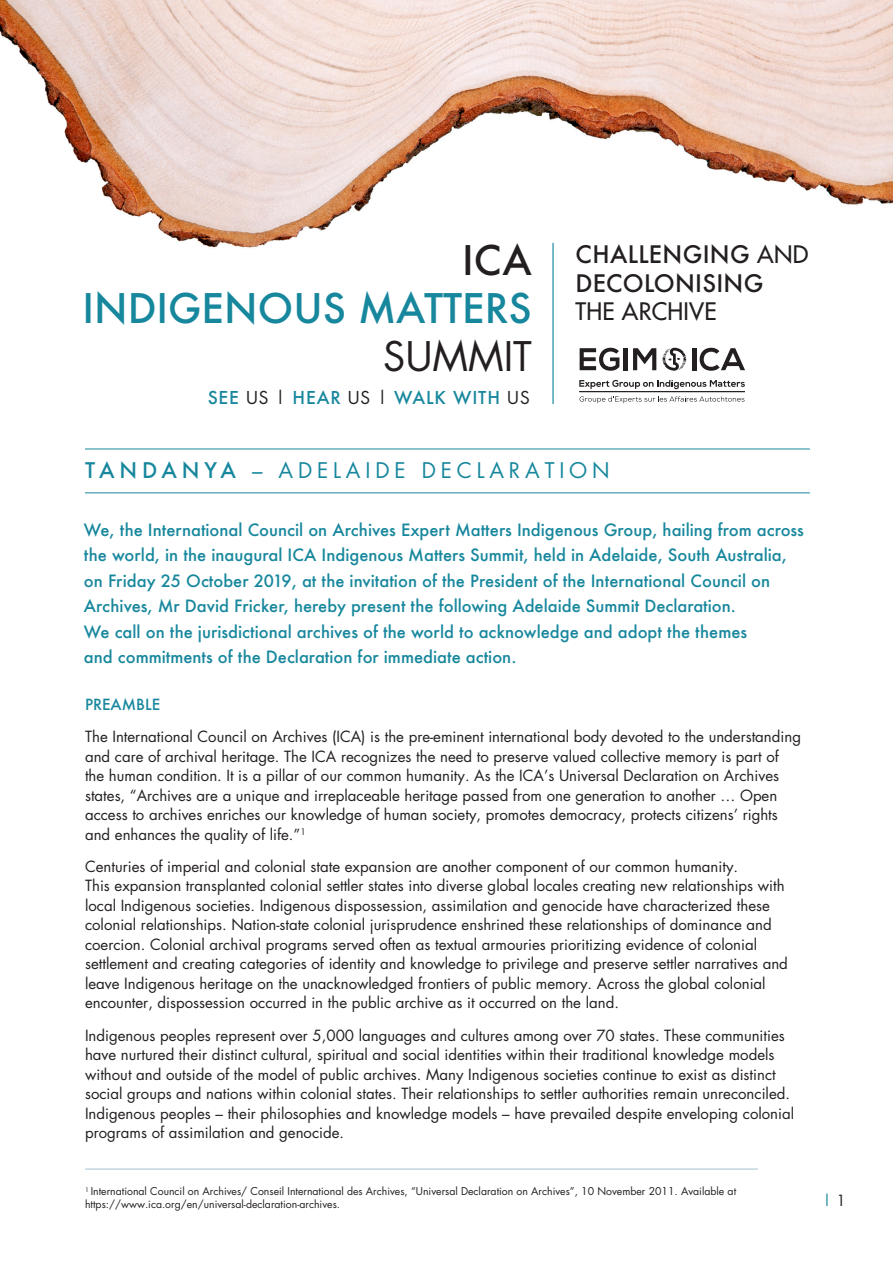
<style>
.page{position:relative;width:893px;height:1263px;background:#fff}
.page>*{position:absolute;margin:0;border:0;box-sizing:border-box;transform-origin:0 0}
.t1{font:500 39.75px "Futura";color:#17879d}
.t2{font:39.75px "Futura";color:#231f20}
.t3{font:500 39.75px "Futura";color:#231f20}
.t4{font:500 23.55px/28.5px "Futura";letter-spacing:.01em;color:#231f20}
.t5{font:21px "Futura";letter-spacing:.23em;color:#17879d}
.t6{font:500 17.25px "Futura";letter-spacing:.05em;color:#17879d}
.t7{font:500 16.5px/25.5px "Futura";color:#17879d}
.t8{font:15px/19.5px "Futura";color:#231f20}
.t9{font:500 15px "Futura";color:#17879d}
.t10{font:15px "Futura";color:#17879d}
.t11{font:10.5px/12.6px "Futura";color:#231f20}
.s1{font-weight:400;color:#231f20}
.s2{font-weight:400}
.s3{font-weight:500}
.s4{color:#231f20}
</style>
<div class="page">
<img style="left:0;top:0;width:893px;height:248px">
<hr style="left:552px;top:243px;width:2px;height:161px;background:#17879d">
<svg style="left:663px;top:348px;width:23px;height:23px"></svg>
<svg style="left:580px;top:348px;width:39px;height:23px"></svg>
<hr style="left:624px;top:348px;width:4px;height:22px;background:#231f20">
<svg style="left:633px;top:348px;width:23px;height:22px"></svg>
<hr style="left:692px;top:348px;width:4px;height:22px;background:#231f20">
<svg style="left:700px;top:348px;width:45px;height:23px"></svg>
<svg style="left:579px;top:380px;width:166px;height:9px"></svg>
<hr style="left:579px;top:391px;width:166px;height:1px;background:#231f20">
<svg style="left:579px;top:396px;width:165px;height:7px"></svg>
<hr style="left:85px;top:1169px;width:673px;height:1px;background:#a5c3cf">
<hr style="left:85px;top:449px;width:725px;height:1px;background:#17879d">
<hr style="left:85px;top:492px;width:725px;height:1px;background:#17879d">
<p class="t3" style="left:462px;top:233px;width:71px">ICA</p>
<p class="t1" style="left:82px;top:281px;width:451px">INDIGENOUS MATTERS</p>
<p class="t2" style="left:383px;top:329px;width:150px">SUMMIT</p>
<p class="t6" style="left:208px;top:385px;width:323px">SEE <span class="s1">US |</span> HEAR <span class="s1">US |</span> WALK WITH <span class="s1">US</span></p>
<p class="t4" style="left:575px;top:240px;width:234px">CHALLENGING <span class="s2">AND<br></span>DECOLONISING<br><span class="s2">THE ARCHIVE</span></p>
<p class="t5" style="left:85px;top:456px;width:526px"><span class="s3">TANDANYA</span> – ADELAIDE DECLARATION</p>
<p class="t7" style="left:84px;top:517px;width:721px">We, the International Council on Archives Expert Matters Indigenous Group, hailing from across the world, in the inaugural ICA Indigenous Matters Summit, held in Adelaide, South Australia, on Friday 25 October 2019, at the invitation of the President of the International Council on Archives, Mr David Fricker, hereby present the following Adelaide Summit Declaration.<br>We call on the jurisdictional archives of the world to acknowledge and adopt the themes<br>and commitments of the Declaration for immediate action.</p>
<p class="t9" style="left:85px;top:694px;width:77px">PREAMBLE</p>
<p class="t8" style="left:85px;top:726px;width:717px">The International Council on Archives (ICA) is the pre-eminent international body devoted to the understanding and care of archival heritage. The ICA recognizes the need to preserve valued collective memory is part of the human condition. It is a pillar of our common humanity. As the ICA’s Universal Declaration on Archives states, “Archives are a unique and irreplaceable heritage passed from one generation to another … Open access to archives enriches our knowledge of human society, promotes democracy, protects citizens’ rights and enhances the quality of life.”<sup>1</sup></p>
<p class="t8" style="left:85px;top:856px;width:704px">Centuries of imperial and colonial state expansion are another component of our common humanity.<br>This expansion transplanted colonial settler states into diverse global locales creating new relationships with local Indigenous societies. Indigenous dispossession, assimilation and genocide have characterized these colonial relationships. Nation-state colonial jurisprudence enshrined these relationships of dominance and coercion. Colonial archival programs served often as textual armouries prioritizing evidence of colonial settlement and creating categories of identity and knowledge to privilege and preserve settler narratives and leave Indigenous heritage on the unacknowledged frontiers of public memory. Across the global colonial encounter, dispossession occurred in the public archive as it occurred on the land.</p>
<p class="t8" style="left:85px;top:1025px;width:711px">Indigenous peoples represent over 5,000 languages and cultures among over 70 states. These communities have nurtured their distinct cultural, spiritual and social identities within their traditional knowledge models without and outside of the model of public archives. Many Indigenous societies continue to exist as distinct social groups and nations within colonial states. Their relationships to settler authorities remain unreconciled.<br>Indigenous peoples – their philosophies and knowledge models – have prevailed despite enveloping colonial programs of assimilation and genocide.</p>
<p class="t11" style="left:85px;top:1185px;width:653px"><sup>1</sup> International Council on Archives/ Conseil International des Archives, “Universal Declaration on Archives”, 10 November 2011. Available at https://www.ica.org/en/universal-declaration-archives.</p>
<p class="t10" style="left:823px;top:1190px;width:24px">| <span class="s4">1</span></p>
</div>
